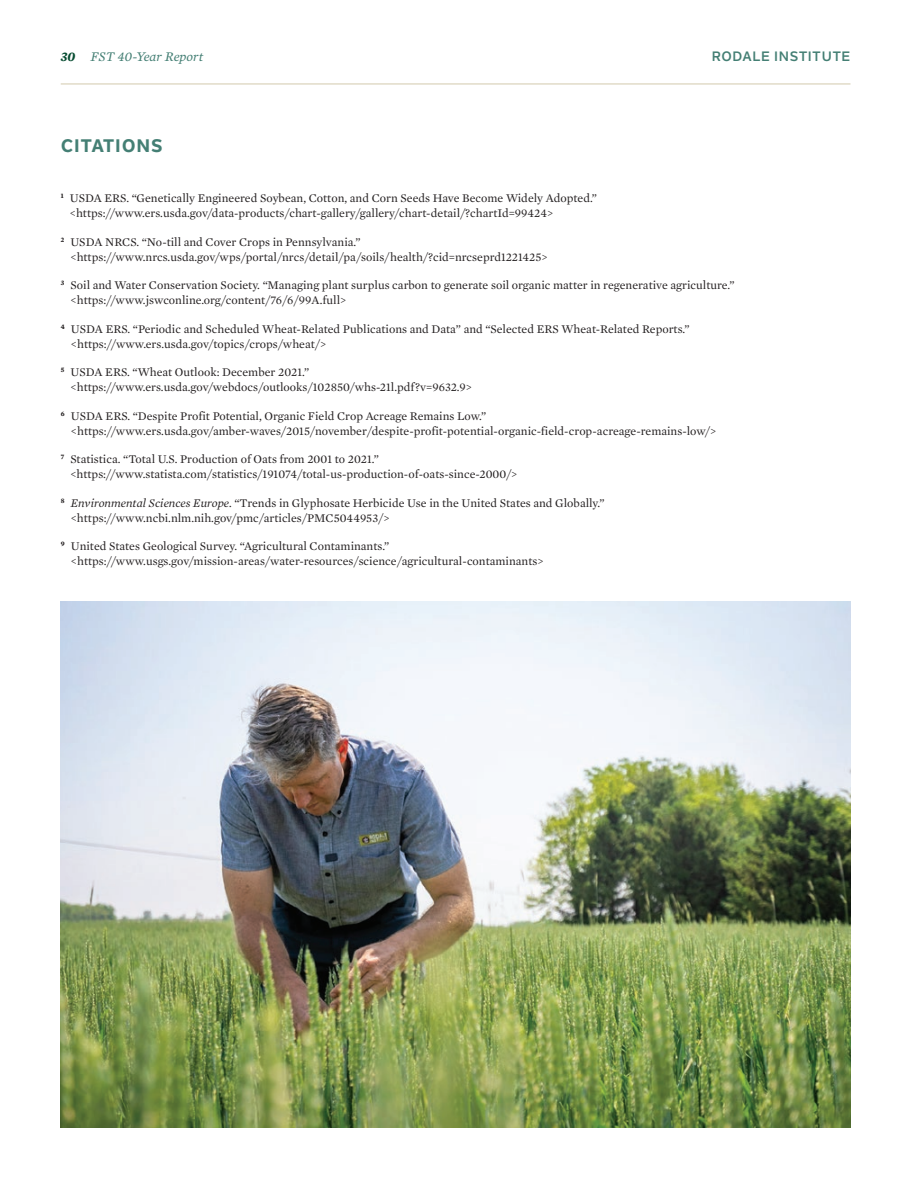
<style>
.page{position:relative;width:918px;height:1188px;background:#fff}
.page>*{position:absolute;margin:0;border:0;box-sizing:border-box;transform-origin:0 0}
.Paragraph_Teal_Headi{font:800 18px "Nolan Next";letter-spacing:.045em;color:#447f74}
.t1{font:italic 13.5px "Mercury Text G2";color:#447f74}
.t2{font:700 13.5px "Nolan Next";letter-spacing:.05em;color:#447f74}
.Body_Copy{font:12px/15px "Mercury Text G1";color:#231f20}
.s1{font-weight:700;color:#064c31}
.s2{font-style:italic}
</style>
<div class="page">
<img style="left:61px;top:601px;width:789px;height:526px">
<hr style="left:61px;top:84px;width:789px;height:1px;background:#d2c9ac">
<p class="t1" style="left:61px;top:49px;width:144px"><span class="s1">30</span> FST 40-Year Report</p>
<p class="t2" style="left:712px;top:48px;width:140px">RODALE INSTITUTE</p>
<p class="Paragraph_Teal_Headi" style="left:61px;top:135px;width:103px">CITATIONS</p>
<p class="Body_Copy" style="left:70px;top:191px;width:529px;text-indent:-9px"><sup>1</sup> USDA ERS. “Genetically Engineered Soybean, Cotton, and Corn Seeds Have Become Widely Adopted.” &lt;https://www.ers.usda.gov/data-products/chart-gallery/gallery/chart-detail/?chartId=99424&gt;</p>
<p class="Body_Copy" style="left:70px;top:234px;width:479px;text-indent:-10px"><sup>2</sup> USDA NRCS. “No-till and Cover Crops in Pennsylvania.” &lt;https://www.nrcs.usda.gov/wps/portal/nrcs/detail/pa/soils/health/?cid=nrcseprd1221425&gt;</p>
<p class="Body_Copy" style="left:71px;top:278px;width:666px;text-indent:-10px"><sup>3</sup> Soil and Water Conservation Society. “Managing plant surplus carbon to generate soil organic matter in regenerative agriculture.” &lt;https://www.jswconline.org/content/76/6/99A.full&gt;</p>
<p class="Body_Copy" style="left:71px;top:321px;width:620px;text-indent:-10px"><sup>4</sup> USDA ERS. “Periodic and Scheduled Wheat-Related Publications and Data” and “Selected ERS Wheat-Related Reports.” &lt;https://www.ers.usda.gov/topics/crops/wheat/&gt;</p>
<p class="Body_Copy" style="left:71px;top:365px;width:403px;text-indent:-10px"><sup>5</sup> USDA ERS. “Wheat Outlook: December 2021.” &lt;https://www.ers.usda.gov/webdocs/outlooks/102850/whs-21l.pdf?v=9632.9&gt;</p>
<p class="Body_Copy" style="left:71px;top:408px;width:647px;text-indent:-10px"><sup>6</sup> USDA ERS. “Despite Profit Potential, Organic Field Crop Acreage Remains Low.” &lt;https://www.ers.usda.gov/amber-waves/2015/november/despite-profit-potential-organic-field-crop-acreage-remains-low/&gt;</p>
<p class="Body_Copy" style="left:70px;top:452px;width:449px;text-indent:-10px"><sup>7</sup> Statistica. “Total U.S. Production of Oats from 2001 to 2021.” &lt;https://www.statista.com/statistics/191074/total-us-production-of-oats-since-2000/&gt;</p>
<p class="Body_Copy" style="left:71px;top:495px;width:535px;text-indent:-10px"><sup>8</sup> <span class="s2">Environmental Sciences Europe.</span> “Trends in Glyphosate Herbicide Use in the United States and Globally.” &lt;https://www.ncbi.nlm.nih.gov/pmc/articles/PMC5044953/&gt;</p>
<p class="Body_Copy" style="left:71px;top:539px;width:474px;text-indent:-10px"><sup>9</sup> United States Geological Survey. “Agricultural Contaminants.” &lt;https://www.usgs.gov/mission-areas/water-resources/science/agricultural-contaminants&gt;</p>
</div>
